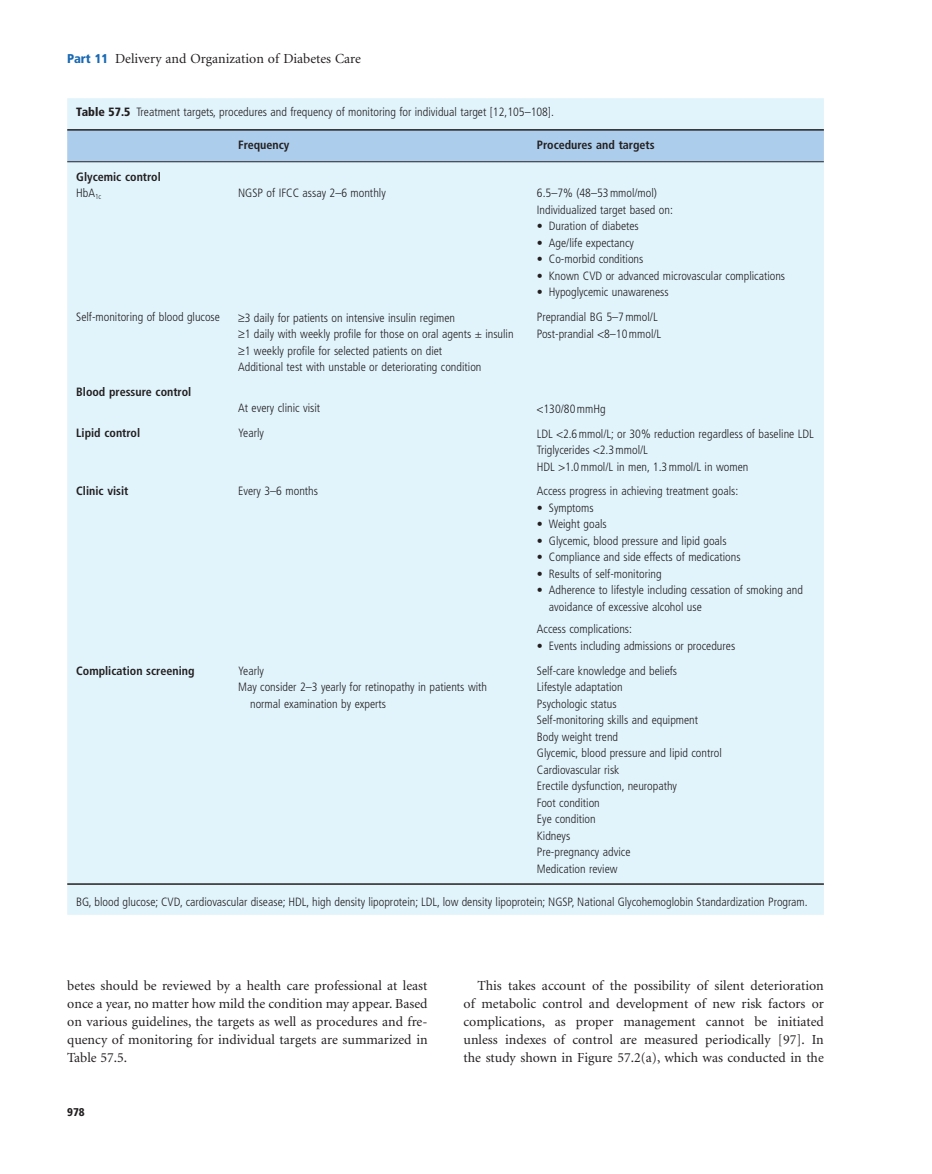
<style>
.page{position:relative;width:932px;height:1174px;background:#fff}
.page>*{position:absolute;margin:0;border:0;box-sizing:border-box;transform-origin:0 0}
.t1{font:13.8px/18px "Minion";color:#231f20;text-align:justify}
.t2{font:300 condensed 12px/16.5px "Frutiger";color:#231f20}
.t3{font:700 condensed 12px/16.5px "Frutiger";color:#231f20}
.t4{font:900 condensed 11.25px "Frutiger";color:#231f20}
.s1{font-family:"Frutiger";font-weight:900;font-stretch:condensed;font-size:12.75px;color:#1768b4}
.s2{font-weight:900}
.s3{font-weight:300}
.s4{font-weight:700}
</style>
<div class="page">
<div style="left:67px;top:98px;width:756px;height:41px;background:#e1f4fc"></div>
<div style="left:67px;top:884px;width:756px;height:30px;background:#e1f4fc"></div>
<div style="left:67px;top:131px;width:756px;height:30px;background:#accdeb"></div>
<div style="left:67px;top:162px;width:756px;height:721px;background:#e1f4fc"></div>
<hr style="left:67px;top:129px;width:469px;height:2px;background:#231f20">
<hr style="left:536px;top:129px;width:287px;height:2px;background:#231f20">
<hr style="left:67px;top:161px;width:469px;height:1px;background:#231f20">
<hr style="left:536px;top:161px;width:287px;height:1px;background:#231f20">
<hr style="left:67px;top:883px;width:469px;height:1px;background:#231f20">
<hr style="left:536px;top:883px;width:287px;height:1px;background:#231f20">
<svg style="left:597px;top:331px;width:6px;height:7px"></svg>
<svg style="left:537px;top:406px;width:6px;height:6px"></svg>
<svg style="left:556px;top:431px;width:6px;height:6px"></svg>
<svg style="left:593px;top:448px;width:6px;height:6px"></svg>
<svg style="left:558px;top:464px;width:6px;height:6px"></svg>
<p class="t1" style="left:67px;top:51px;width:295px"><span class="s1">Part 11</span> Delivery and Organization of Diabetes Care</p>
<p class="t2" style="left:76px;top:104px;width:479px"><span class="s2">Table 57.5</span> Treatment targets, procedures and frequency of monitoring for individual target [12,105 – 108] .</p>
<p class="t3" style="left:238px;top:137px;width:53px">Frequency</p>
<p class="t3" style="left:536px;top:137px;width:119px">Procedures and targets</p>
<p class="t3" style="left:76px;top:169px;width:86px">Glycemic control<br><span class="s3">HbA</span> <sub>1c</sub></p>
<p class="t2" style="left:238px;top:186px;width:149px">NGSP of IFCC assay 2 – 6 monthly</p>
<p class="t2" style="left:536px;top:186px;width:137px">6.5 – 7% (48 – 53 mmol/mol)<br>Individualized target based on:</p>
<p class="t2" style="left:536px;top:219px;width:103px"><span class="s4">•</span> Duration of diabetes</p>
<p class="t2" style="left:536px;top:235px;width:99px"><span class="s4">•</span> Age/life expectancy</p>
<p class="t2" style="left:536px;top:252px;width:108px"><span class="s4">•</span> Co - morbid conditions</p>
<p class="t2" style="left:536px;top:268px;width:250px"><span class="s4">•</span> Known CVD or advanced microvascular complications</p>
<p class="t2" style="left:536px;top:285px;width:133px"><span class="s4">•</span> Hypoglycemic unawareness</p>
<p class="t2" style="left:76px;top:310px;width:145px">Self - monitoring of blood glucose</p>
<p class="t2" style="left:238px;top:310px;width:277px">≥ 3 daily for patients on intensive insulin regimen<br>≥ 1 daily with weekly profile for those on oral agents ± insulin ≥ 1 weekly profile for selected patients on diet<br>Additional test with unstable or deteriorating condition</p>
<p class="t2" style="left:536px;top:310px;width:126px">Preprandial BG 5 – 7 mmol/L<br>Post - prandial 8 – 10 mmol/L</p>
<p class="t3" style="left:76px;top:384px;width:116px">Blood pressure control</p>
<p class="t2" style="left:238px;top:401px;width:83px">At every clinic visit</p>
<p class="t2" style="left:543px;top:401px;width:64px">130/80 mmHg</p>
<p class="t3" style="left:76px;top:426px;width:65px">Lipid control</p>
<p class="t2" style="left:238px;top:426px;width:27px">Yearly</p>
<p class="t2" style="left:536px;top:426px;width:278px">LDL 2.6 mmol/L; or 30% reduction regardless of baseline LDL<br>Triglycerides 2.3 mmol/L<br>HDL 1.0 mmol/L in men, 1.3 mmol/L in women</p>
<p class="t3" style="left:76px;top:484px;width:54px">Clinic visit</p>
<p class="t2" style="left:238px;top:484px;width:81px">Every 3 – 6 months</p>
<p class="t2" style="left:536px;top:484px;width:203px">Access progress in achieving treatment goals:</p>
<p class="t2" style="left:536px;top:500px;width:58px"><span class="s4">•</span> Symptoms</p>
<p class="t2" style="left:536px;top:517px;width:71px"><span class="s4">•</span> Weight goals</p>
<p class="t2" style="left:536px;top:533px;width:191px"><span class="s4">•</span> Glycemic, blood pressure and lipid goals</p>
<p class="t2" style="left:536px;top:550px;width:205px"><span class="s4">•</span> Compliance and side effects of medications</p>
<p class="t2" style="left:536px;top:566px;width:126px"><span class="s4">•</span> Results of self - monitoring</p>
<p class="t2" style="left:548px;top:583px;width:255px;text-indent:-12px"><span class="s4">•</span> Adherence to lifestyle including cessation of smoking and avoidance of excessive alcohol use</p>
<p class="t2" style="left:536px;top:622px;width:97px">Access complications:</p>
<p class="t2" style="left:536px;top:638px;width:200px"><span class="s4">•</span> Events including admissions or procedures</p>
<p class="t3" style="left:76px;top:663px;width:120px">Complication screening</p>
<p class="t2" style="left:238px;top:663px;width:27px">Yearly</p>
<p class="t2" style="left:238px;top:680px;width:250px">May consider 2 – 3 yearly for retinopathy in patients with</p>
<p class="t2" style="left:250px;top:696px;width:137px">normal examination by experts</p>
<p class="t2" style="left:536px;top:663px;width:186px">Self - care knowledge and beliefs<br>Lifestyle adaptation<br>Psychologic status<br>Self - monitoring skills and equipment<br>Body weight trend<br>Glycemic, blood pressure and lipid control<br>Cardiovascular risk<br>Erectile dysfunction, neuropathy<br>Foot condition<br>Eye condition<br>Kidneys<br>Pre - pregnancy advice<br>Medication review</p>
<p class="t2" style="left:76px;top:894px;width:732px">BG, blood glucose; CVD, cardiovascular disease; HDL, high density lipoprotein; LDL, low density lipoprotein; NGSP, National Glycohemoglobin Standardization Program.</p>
<p class="t1" style="left:67px;top:978px;width:362px">betes should be reviewed by a health care professional at least once a year, no matter how mild the condition may appear. Based on various guidelines, the targets as well as procedures and fre&shy;quency of monitoring for individual targets are summarized in Table 57.5 .</p>
<p class="t1" style="left:463px;top:978px;width:362px;text-indent:14px">This takes account of the possibility of silent deterioration of metabolic control and development of new risk factors or complications, as proper management cannot be initiated unless indexes of control are measured periodically [97] . In the study shown in Figure 57.2 (a), which was conducted in the</p>
<p class="t4" style="left:67px;top:1108px;width:19px">978</p>
</div>
